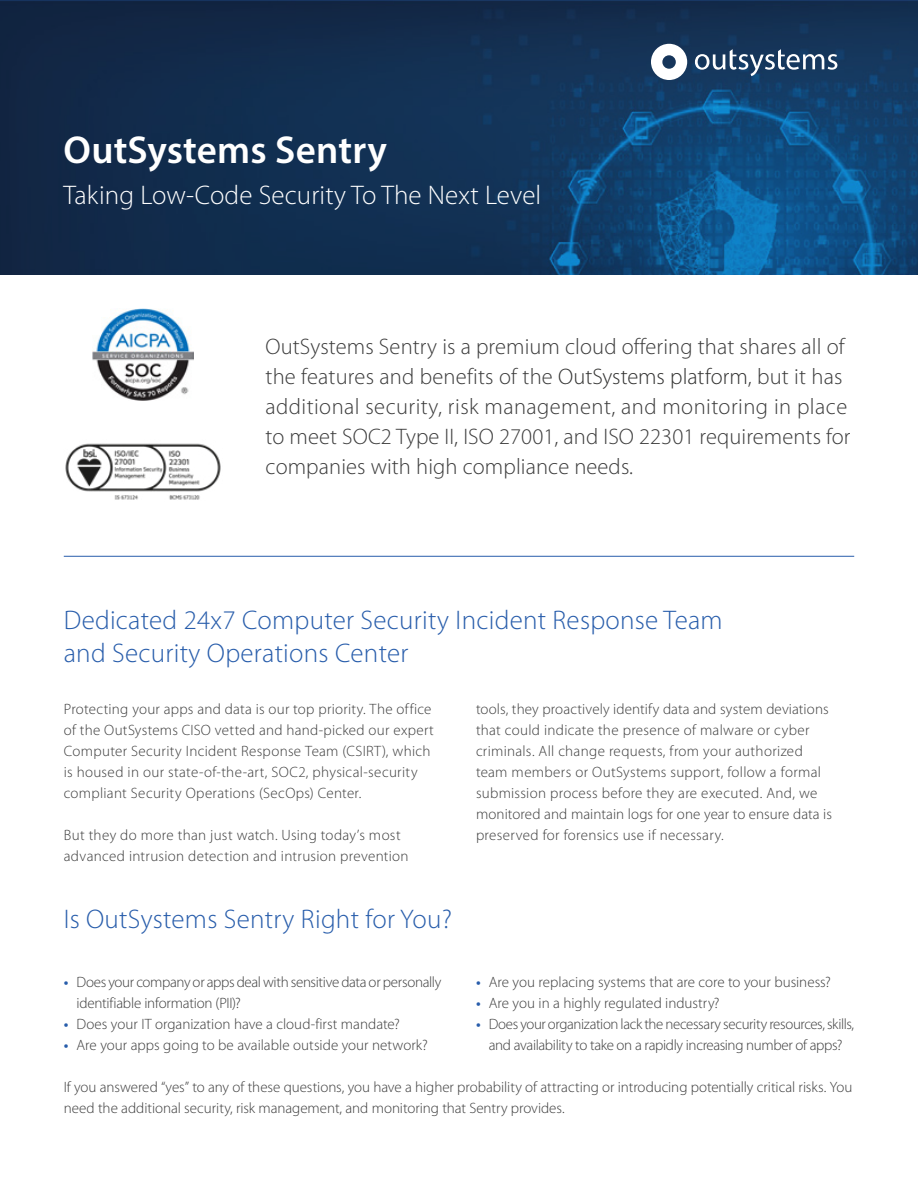
<style>
.page{position:relative;width:918px;height:1188px;background:#fff}
.page>*{position:absolute;margin:0;border:0;box-sizing:border-box;transform-origin:0 0}
.t1{font:600 39px "Myriad Pro";letter-spacing:.005em;color:#fff}
.t2{font:300 27px/32.4px "Myriad Pro";letter-spacing:.01em;color:#285dab}
.t3{font:300 27px "Myriad Pro";letter-spacing:.005em;color:#fff}
.t4{font:300 22.5px/30px "Myriad Pro";letter-spacing:.005em;color:#3c3c3c}
.t5{font:300 15px/21px "Myriad Pro";letter-spacing:.005em;color:#3c3c3c}
.t6{font:300 15px/21px "Myriad Pro";letter-spacing:-.025em;color:#3c3c3c;text-align:center}
.t7{font:300 15px/21px "Myriad Pro";letter-spacing:-.02em;color:#3c3c3c}
.s1{color:#343433}
.s2{font-weight:600;color:#285dab}
</style>
<div class="page">
<img style="left:0;top:0;width:918px;height:274px">
<svg style="left:651px;top:44px;width:36px;height:36px"></svg>
<svg style="left:695px;top:49px;width:142px;height:27px"></svg>
<hr style="left:64px;top:556px;width:790px;height:1px;background:#285dab">
<img style="left:93px;top:308px;width:100px;height:92px">
<img style="left:65px;top:443px;width:156px;height:57px">
<h1 class="t1" style="left:64px;top:125px;width:325px">OutSystems Sentry</h1>
<h2 class="t3" style="left:64px;top:180px;width:479px">Taking Low-Code Security To The Next Level</h2>
<p class="t4" style="left:266px;top:332px;width:587px">OutSystems Sentry is a premium cloud offering that shares all of the features and benefits of the <span class="s1">OutSystems platform</span>, but it has additional security, risk management, and monitoring in place to meet SOC2 Type II, ISO 27001, and ISO 22301 requirements for companies with high compliance needs.</p>
<h2 class="t2" style="left:64px;top:604px;width:660px">Dedicated 24x7 Computer Security Incident Response Team and Security Operations Center</h2>
<p class="t5" style="left:64px;top:699px;width:372px">Protecting your apps and data is our top priority. The office of the OutSystems CISO vetted and hand-picked our expert Computer Security Incident Response Team (CSIRT), which is housed in our state-of-the-art, SOC2, physical-security compliant Security Operations (SecOps) Center.</p>
<p class="t5" style="left:64px;top:825px;width:346px">But they do more than just watch. Using today’s most advanced intrusion detection and intrusion prevention</p>
<h2 class="t2" style="left:64px;top:903px;width:390px">Is OutSystems Sentry Right for You?</h2>
<p class="t5" style="left:476px;top:699px;width:357px">tools, they proactively identify data and system deviations that could indicate the presence of malware or cyber criminals. All change requests, from your authorized team members or OutSystems support, follow a formal submission process before they are executed. And, we monitored and maintain logs for one year to ensure data is preserved for forensics use if necessary.</p>
<p class="t7" style="left:77px;top:972px;width:366px;text-indent:-13px"><span class="s2">•</span> Does your company or apps deal with sensitive data or personally identifiable information (PII)?</p>
<p class="t5" style="left:64px;top:1014px;width:338px"><span class="s2">•</span> Does your IT organization have a cloud-first mandate?</p>
<p class="t5" style="left:64px;top:1035px;width:366px"><span class="s2">•</span> Are your apps going to be available outside your network?</p>
<p class="t5" style="left:64px;top:1077px;width:790px">If you answered “yes” to any of these questions, you have a higher probability of attracting or introducing potentially critical risks. You need the additional security, risk management, and monitoring that Sentry provides.</p>
<p class="t5" style="left:476px;top:972px;width:357px"><span class="s2">•</span> Are you replacing systems that are core to your business?</p>
<p class="t5" style="left:476px;top:993px;width:245px"><span class="s2">•</span> Are you in a highly regulated industry?</p>
<p class="t6" style="left:476px;top:1014px;width:380px"><span class="s2">•</span> Does your organization lack the necessary security resources, skills, and availability to take on a rapidly increasing number of apps?</p>
</div>
